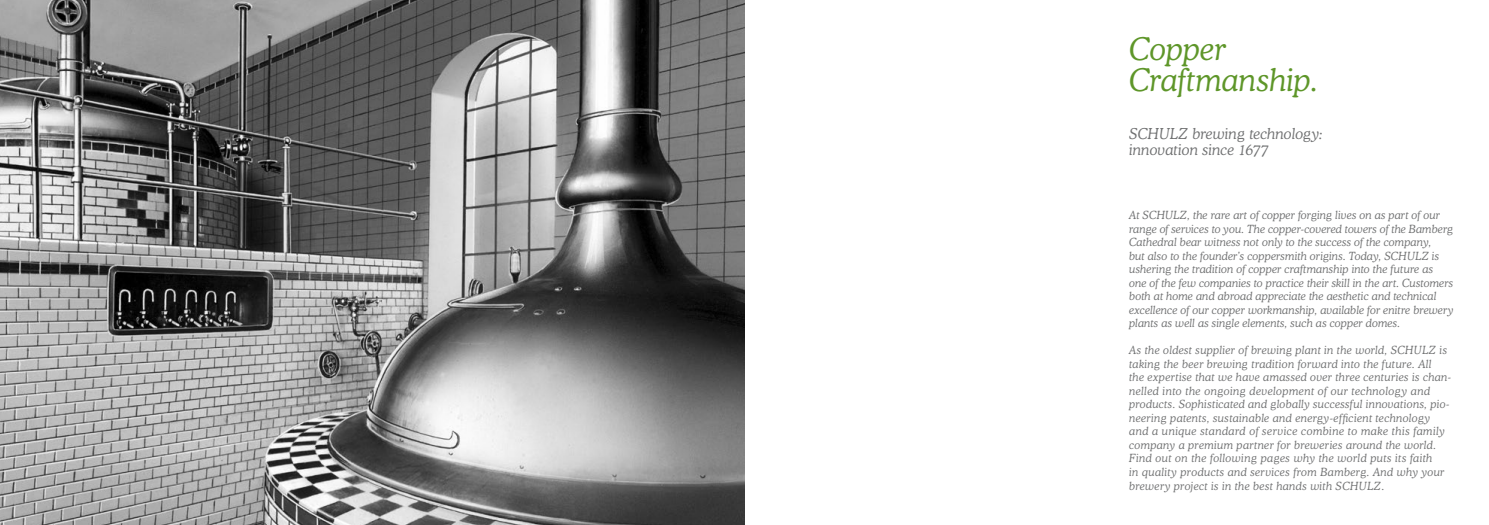
<style>
.page{position:relative;width:1489px;height:525px;background:#fff}
.page>*{position:absolute;margin:0;border:0;box-sizing:border-box;transform-origin:0 0}
.t1{font:italic 300 31.25px/31.2px "Cooper BT";letter-spacing:.005em;color:#5e9629}
.t2{font:italic 300 15px/16.2px "Cooper BT";letter-spacing:.005em;color:#707172}
.t3{font:italic 300 11.25px/13.5px "Cooper BT";letter-spacing:.02em;color:#707172}
</style>
<div class="page">
<img style="left:0;top:0;width:744px;height:524px">
<h1 class="t1" style="left:1129px;top:33px;width:190px">Copper<br>Craftmanship.</h1>
<h2 class="t2" style="left:1129px;top:125px;width:195px">SCHULZ brewing technology: innovation since 1677</h2>
<p class="t3" style="left:1129px;top:208px;width:326px">At SCHULZ, the rare art of copper forging lives on as part of our range of services to you. The copper-covered towers of the Bamberg Cathedral bear witness not only to the success of the company,<br>but also to the founder’s coppersmith origins. Today, SCHULZ is ushering the tradition of copper craftmanship into the future as<br>one of the few companies to practice their skill in the art. Customers both at home and abroad appreciate the aesthetic and technical excellence of our copper workmanship, available for enitre brewery plants as well as single elements, such as copper domes.</p>
<p class="t3" style="left:1129px;top:343px;width:323px">As the oldest supplier of brewing plant in the world, SCHULZ is taking the beer brewing tradition forward into the future. All<br>the expertise that we have amassed over three centuries is chan&shy;nelled into the ongoing development of our technology and products. Sophisticated and globally successful innovations, pio&shy;neering patents, sustainable and energy-efficient technology and a unique standard of service combine to make this family company a premium partner for breweries around the world.<br>Find out on the following pages why the world puts its faith<br>in quality products and services from Bamberg. And why your brewery project is in the best hands with SCHULZ.</p>
</div>
